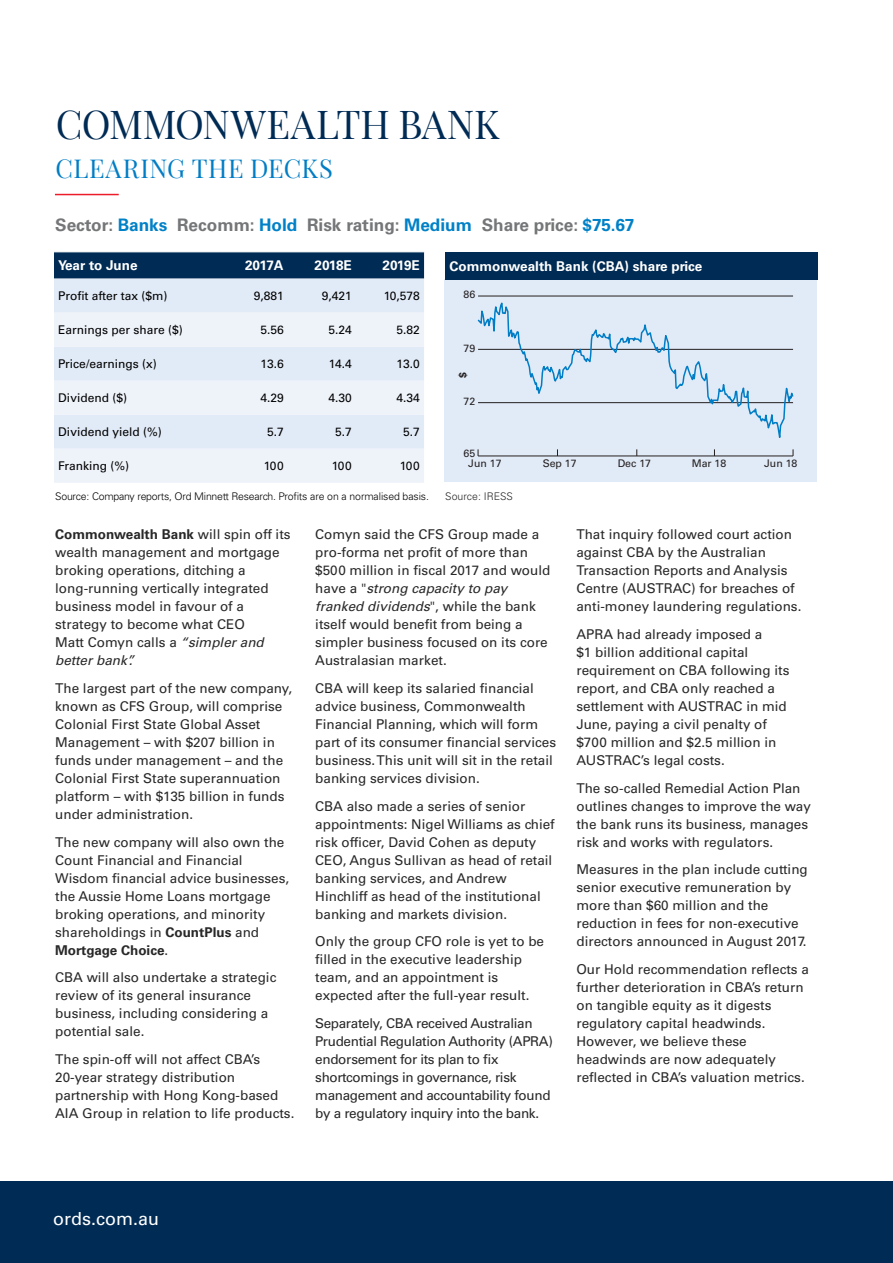
<style>
.page{position:relative;width:893px;height:1263px;background:#fff}
.page>*{position:absolute;margin:0;border:0;box-sizing:border-box;transform-origin:0 0}
.t1{font:39px "Playfair Display";letter-spacing:-.005em;color:#002b54}
.t2{font:25.5px "Playfair Display";letter-spacing:.02em;color:#007dc5}
.t3{font:18px "Univers LT Std";color:#fff}
.t4{font:700 17.25px "Univers LT Std";color:#747678}
.t5{font:13.5px/18px "Univers LT Std";color:#292829}
.t6{font:13.5px/18px "Univers LT Std";letter-spacing:-.025em;color:#292829}
.t7{font:700 13.5px "Univers LT Std";color:#fff}
.t8{font:12px "Univers LT Std";color:#000}
.t9{font:300 10.5px "Univers LT Std";letter-spacing:-.02em;color:#000}
.t10{font:10.5px "Univers LT Std";color:#231f20}
.t11{font:300 10.5px "Univers LT Std";color:#292829}
.t12{font:700 10.5px "Univers LT Std";color:#231f20}
.s1{color:#0081c7}
.s2{font-weight:700}
.s3{font-style:italic}
</style>
<div class="page">
<div style="left:0;top:1181px;width:893px;height:82px;background:#002b54"></div>
<div style="left:445px;top:279px;width:372px;height:203px;background:#e1eaf7"></div>
<div style="left:54px;top:253px;width:370px;height:26px;background:#002b54"></div>
<div style="left:54px;top:279px;width:370px;height:34px;background:#e1eaf7"></div>
<svg style="left:54px;top:313px;width:370px;height:170px;background:#e8eff8"></svg>
<div style="left:445px;top:253px;width:372px;height:27px;background:#002b54"></div>
<hr style="left:478px;top:296px;width:315px;height:1px;background:#231f20">
<hr style="left:478px;top:456px;width:315px;height:1px;background:#231f20">
<svg style="left:477px;top:302px;width:317px;height:148px"></svg>
<hr style="left:55px;top:194px;width:64px;height:1px;background:#ed1c29">
<h1 class="t1" style="left:56px;top:100px;width:445px">COMMONWEALTH BANK</h1>
<h2 class="t2" style="left:56px;top:152px;width:279px">CLEARING THE DECKS</h2>
<p class="t4" style="left:55px;top:215px;width:581px">Sector: <span class="s1">Banks</span> Recomm: <span class="s1">Hold</span> Risk rating: <span class="s1">Medium</span> Share price: <span class="s1">$75.67</span></p>
<p class="t7" style="left:58px;top:257px;width:81px">Year to June</p>
<p class="t7" style="left:245px;top:257px;width:40px">2017A</p>
<p class="t7" style="left:314px;top:257px;width:39px">2018E</p>
<p class="t7" style="left:383px;top:257px;width:39px">2019E</p>
<p class="t8" style="left:58px;top:289px;width:111px">Profit after tax ($m)</p>
<p class="t8" style="left:254px;top:289px;width:32px">9,881</p>
<p class="t8" style="left:322px;top:289px;width:32px">9,421</p>
<p class="t8" style="left:384px;top:289px;width:38px">10,578</p>
<p class="t8" style="left:58px;top:323px;width:126px">Earnings per share ($)</p>
<p class="t8" style="left:260px;top:323px;width:25px">5.56</p>
<p class="t8" style="left:328px;top:323px;width:25px">5.24</p>
<p class="t8" style="left:396px;top:323px;width:25px">5.82</p>
<p class="t8" style="left:58px;top:357px;width:100px">Price/earnings (x)</p>
<p class="t8" style="left:261px;top:357px;width:25px">13.6</p>
<p class="t8" style="left:329px;top:357px;width:24px">14.4</p>
<p class="t8" style="left:397px;top:357px;width:25px">13.0</p>
<p class="t8" style="left:58px;top:391px;width:70px">Dividend ($)</p>
<p class="t8" style="left:260px;top:391px;width:25px">4.29</p>
<p class="t8" style="left:328px;top:391px;width:25px">4.30</p>
<p class="t8" style="left:396px;top:391px;width:25px">4.34</p>
<p class="t8" style="left:58px;top:425px;width:105px">Dividend yield (%)</p>
<p class="t8" style="left:267px;top:425px;width:18px">5.7</p>
<p class="t8" style="left:335px;top:425px;width:18px">5.7</p>
<p class="t8" style="left:403px;top:425px;width:18px">5.7</p>
<p class="t8" style="left:58px;top:459px;width:73px">Franking (%)</p>
<p class="t8" style="left:264px;top:459px;width:21px">100</p>
<p class="t8" style="left:332px;top:459px;width:21px">100</p>
<p class="t8" style="left:400px;top:459px;width:21px">100</p>
<p class="t7" style="left:450px;top:258px;width:254px">Commonwealth Bank (CBA) share price</p>
<p class="t10" style="left:464px;top:288px;width:13px">86</p>
<p class="t10" style="left:464px;top:342px;width:13px">79</p>
<p class="t12" style="left:457px;top:378px;width:7px;rotate:-90deg">$</p>
<p class="t10" style="left:464px;top:395px;width:13px">72</p>
<p class="t10" style="left:464px;top:447px;width:13px">65</p>
<p class="t10" style="left:468px;top:457px;width:35px">Jun 17</p>
<p class="t10" style="left:543px;top:457px;width:35px">Sep 17</p>
<p class="t10" style="left:618px;top:457px;width:35px">Dec 17</p>
<p class="t10" style="left:692px;top:457px;width:36px">Mar 18</p>
<p class="t10" style="left:764px;top:457px;width:35px">Jun 18</p>
<p class="t9" style="left:55px;top:490px;width:375px">Source: Company reports, Ord Minnett Research. Profits are on a normalised basis.</p>
<p class="t11" style="left:445px;top:490px;width:69px">Source: IRESS</p>
<p class="t5" style="left:55px;top:525px;width:237px"><span class="s2">Commonwealth Bank</span> will spin off its wealth management and mortgage broking operations, ditching a long-running vertically integrated business model in favour of a strategy to become what CEO<br>Matt Comyn calls a <span class="s3">“simpler and better bank”.</span></p>
<p class="t5" style="left:55px;top:679px;width:239px">The largest part of the new company, known as CFS Group, will comprise Colonial First State Global Asset Management – with $207 billion in funds under management – and the Colonial First State superannuation platform – with $135 billion in funds under administration.</p>
<p class="t5" style="left:55px;top:833px;width:236px">The new company will also own the<br>Count Financial and Financial<br>Wisdom financial advice businesses, the Aussie Home Loans mortgage broking operations, and minority shareholdings in <span class="s2">CountPlus</span> and<br><span class="s2">Mortgage Choice</span>.</p>
<p class="t5" style="left:55px;top:969px;width:223px">CBA will also undertake a strategic review of its general insurance business, including considering a potential sale.</p>
<p class="t5" style="left:55px;top:1050px;width:241px">The spin-off will not affect CBA’s 20-year strategy distribution partnership with Hong Kong-based AIA Group in relation to life products.</p>
<p class="t5" style="left:315px;top:525px;width:237px">Comyn said the CFS Group made a pro-forma net profit of more than $500 million in fiscal 2017 and would have a "<span class="s3">strong capacity to pay franked dividends</span>", while the bank itself would benefit from being a simpler business focused on its core<br>Australasian market.</p>
<p class="t5" style="left:315px;top:679px;width:242px">CBA will keep its salaried financial advice business, Commonwealth Financial Planning, which will form part of its consumer financial services business. This unit will sit in the retail banking services division.</p>
<p class="t5" style="left:315px;top:797px;width:241px">CBA also made a series of senior appointments: Nigel Williams as chief risk officer, David Cohen as deputy CEO, Angus Sullivan as head of retail banking services, and Andrew Hinchliff as head of the institutional banking and markets division.</p>
<p class="t5" style="left:315px;top:933px;width:230px">Only the group CFO role is yet to be filled in the executive leadership team, and an appointment is expected after the full-year result.</p>
<p class="t6" style="left:315px;top:1014px;width:239px">Separately, CBA received Australian Prudential Regulation Authority (APRA) endorsement for its plan to fix shortcomings in governance, risk management and accountability found by a regulatory inquiry into the bank.</p>
<p class="t5" style="left:576px;top:525px;width:227px">That inquiry followed court action against CBA by the Australian Transaction Reports and Analysis Centre (AUSTRAC) for breaches of anti-money laundering regulations.</p>
<p class="t5" style="left:576px;top:625px;width:215px">APRA had already imposed a<br>$1 billion additional capital requirement on CBA following its report, and CBA only reached a settlement with AUSTRAC in mid<br>June, paying a civil penalty of $700 million and $2.5 million in<br>AUSTRAC’s legal costs.</p>
<p class="t5" style="left:576px;top:779px;width:236px">The so-called Remedial Action Plan outlines changes to improve the way the bank runs its business, manages risk and works with regulators.</p>
<p class="t5" style="left:576px;top:861px;width:233px">Measures in the plan include cutting senior executive remuneration by more than $60 million and the reduction in fees for non-executive directors announced in August 2017.</p>
<p class="t5" style="left:576px;top:960px;width:234px">Our Hold recommendation reflects a further deterioration in CBA’s return on tangible equity as it digests regulatory capital headwinds.<br>However, we believe these headwinds are now adequately reflected in CBA’s valuation metrics.</p>
<h3 class="t3" style="left:53px;top:1208px;width:108px">ords.com.au</h3>
</div>
